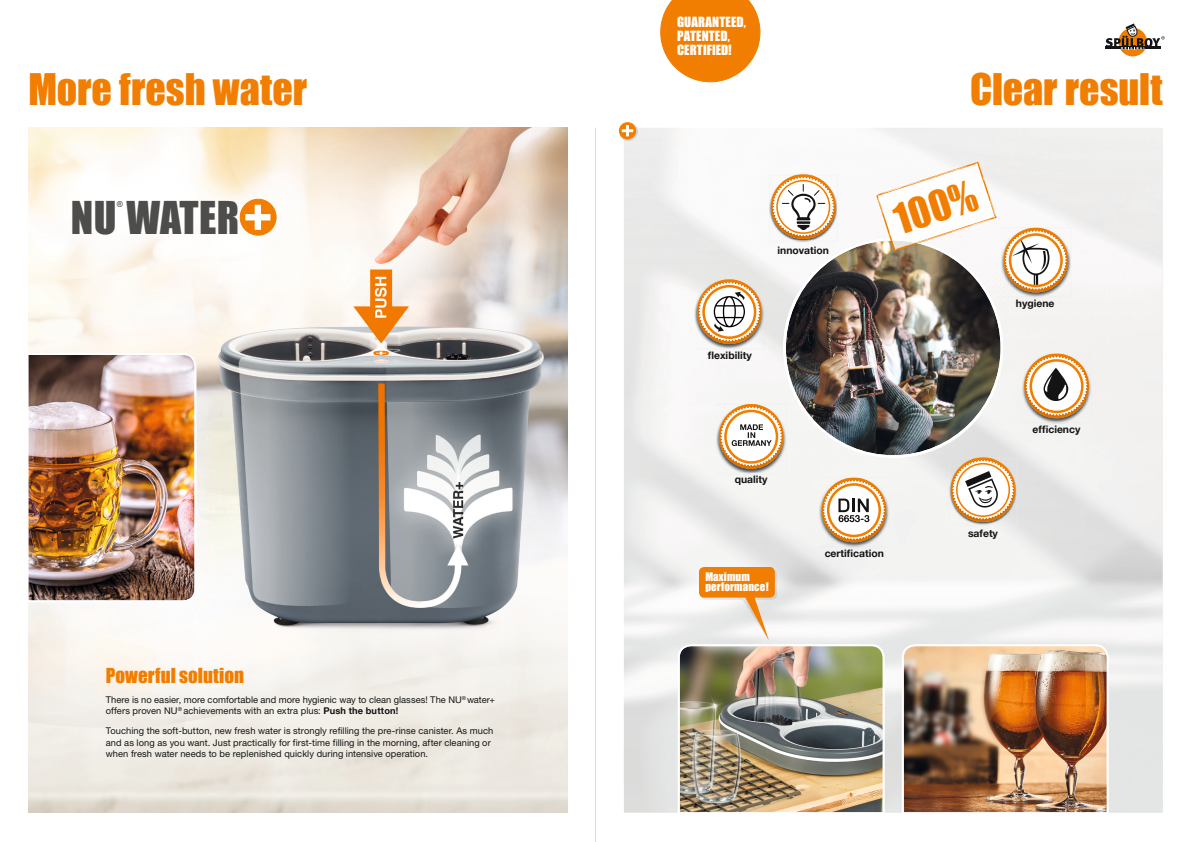
<style>
.page{position:relative;width:1191px;height:842px;background:#fff}
.page>*{position:absolute;margin:0;border:0;box-sizing:border-box;transform-origin:0 0}
.t1{font:41.6px "Impact";letter-spacing:.01em;color:#4d4d4c}
.t2{font:40px "Impact";color:#f17e00}
.t3{font:38.9px "Impact";color:#f17e00}
.t4{font:19px "Impact";letter-spacing:.005em;color:#f17e00}
.t5{font:12.9px/14.1px "Impact";letter-spacing:.005em;color:#fff}
.t6{font:10.9px/10.6px "Impact";letter-spacing:.015em;color:#fff}
.t7{font:700 10.4px "Helvetica Neue";color:#131413}
.t8{font:9.3px/11.5px "Helvetica Neue";letter-spacing:.005em;color:#131413}
.t9{font:8px "Impact";color:#4d4d4c}
.s1{font-size:53.5px;color:#fff}
.s2{font-weight:700}
</style>
<div class="page">
<img style="left:28px;top:128px;width:539px;height:684px">
<hr style="left:595px;top:128px;width:1px;height:714px;background:#d9d9d9">
<div style="left:240px;top:199px;width:36px;height:36px;background:#f17e00;border-radius:50%"></div>
<div style="left:240px;top:199px;width:36px;height:36px;border:1px solid #f17e00;border-radius:50%"></div>
<svg style="left:619px;top:122px;width:17px;height:17px"></svg>
<svg style="left:622px;top:125px;width:15px;height:15px"></svg>
<img style="left:900px;top:643px;width:209px;height:170px">
<img style="left:28px;top:352px;width:169px;height:251px">
<svg style="left:1118px;top:28px;width:29px;height:28px"></svg>
<svg style="left:1105px;top:23px;width:59px;height:26px"></svg>
<img style="left:783px;top:238px;width:220px;height:220px">
<svg style="left:876px;top:162px;width:120px;height:89px"></svg>
<img style="left:1000px;top:227px;width:71px;height:71px">
<img style="left:1000px;top:228px;width:70px;height:68px">
<img style="left:1003px;top:228px;width:65px;height:64px">
<svg style="left:1005px;top:230px;width:61px;height:60px"></svg>
<div style="left:1008px;top:233px;width:54px;height:54px;border:3px solid #f17e00;border-radius:50%"></div>
<img style="left:1021px;top:353px;width:71px;height:71px">
<img style="left:1021px;top:354px;width:70px;height:68px">
<img style="left:1024px;top:354px;width:65px;height:64px">
<svg style="left:1025px;top:356px;width:62px;height:60px"></svg>
<img style="left:694px;top:279px;width:70px;height:71px">
<img style="left:694px;top:280px;width:70px;height:68px">
<img style="left:697px;top:280px;width:64px;height:64px">
<svg style="left:698px;top:282px;width:62px;height:59px"></svg>
<img style="left:948px;top:457px;width:69px;height:69px">
<img style="left:949px;top:459px;width:67px;height:65px">
<img style="left:950px;top:459px;width:65px;height:63px">
<svg style="left:952px;top:460px;width:61px;height:59px"></svg>
<img style="left:769px;top:174px;width:68px;height:68px">
<img style="left:769px;top:175px;width:68px;height:66px">
<img style="left:771px;top:175px;width:64px;height:64px">
<svg style="left:772px;top:177px;width:62px;height:59px"></svg>
<img style="left:818px;top:477px;width:71px;height:71px">
<img style="left:818px;top:478px;width:71px;height:68px">
<img style="left:821px;top:478px;width:65px;height:64px">
<svg style="left:823px;top:480px;width:61px;height:60px"></svg>
<img style="left:716px;top:404px;width:70px;height:69px">
<img style="left:719px;top:404px;width:64px;height:65px">
<svg style="left:720px;top:407px;width:62px;height:59px"></svg>
<img style="left:676px;top:567px;width:209px;height:246px">
<svg style="left:660px;top:0;width:100px;height:82px;background:#f39227"></svg>
<h2 class="t2" style="left:28px;top:58px;width:280px">More fresh water</h2>
<p class="t9" style="left:117px;top:197px;width:8px">®</p>
<h1 class="t1" style="left:71px;top:185px;width:203px">NU WATER<span class="s1">+</span></h1>
<h3 class="t4" style="left:106px;top:660px;width:140px">Powerful solution</h3>
<p class="t8" style="left:106px;top:693px;width:391px">There is no easier, more comfortable and more hygienic way to clean glasses! The NU<sup>®</sup> water+ offers proven NU<sup>®</sup> achievements with an extra plus: <span class="s2">Push the button!</span></p>
<p class="t8" style="left:106px;top:725px;width:389px">Touching the soft-button, new fresh water is strongly refilling the pre-rinse canister. As much and as long as you want. Just practically for first-time filling in the morning, after cleaning or when fresh water needs to be replenished quickly during intensive operation.</p>
<h3 class="t5" style="left:677px;top:15px;width:70px">GUARANTEED,<br>PATENTED,<br>CERTIFIED!</h3>
<h2 class="t2" style="left:970px;top:58px;width:194px">Clear result</h2>
<p class="t7" style="left:777px;top:244px;width:53px">innovation</p>
<p class="t7" style="left:708px;top:349px;width:45px">flexibility</p>
<h3 class="t3" style="left:886px;top:191px;width:86px;rotate:-18deg">100%</h3>
<p class="t7" style="left:1015px;top:297px;width:40px">hygiene</p>
<p class="t7" style="left:735px;top:473px;width:34px">quality</p>
<p class="t6" style="left:705px;top:571px;width:65px">Maximum performance!</p>
<p class="t7" style="left:824px;top:547px;width:61px">certification</p>
<p class="t7" style="left:1032px;top:423px;width:49px">efficiency</p>
<p class="t7" style="left:968px;top:527px;width:31px">safety</p>
</div>
